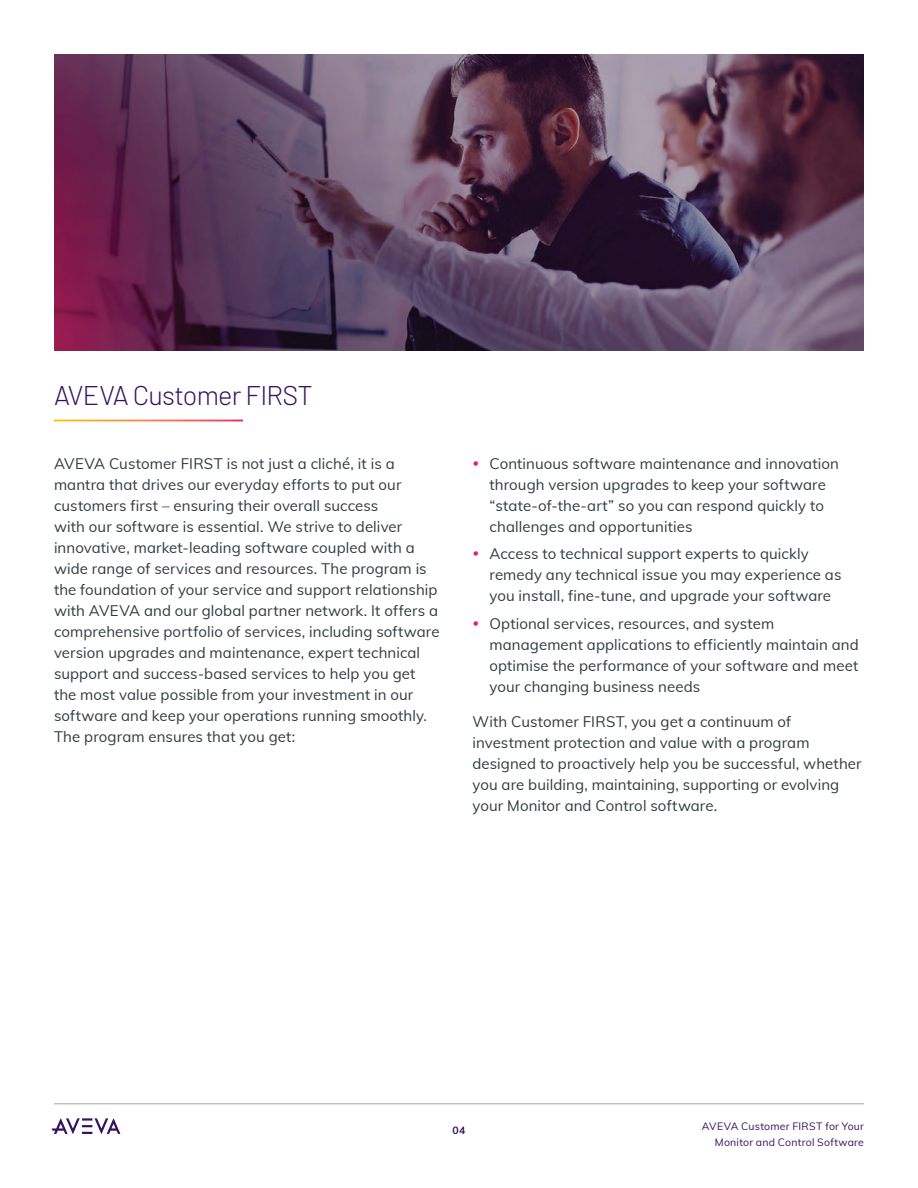
<style>
.page{position:relative;width:918px;height:1188px;background:#fff}
.page>*{position:absolute;margin:0;border:0;box-sizing:border-box;transform-origin:0 0}
.H3_Internal_Pages{font:300 27px "Barlow";letter-spacing:-.025em;color:#371260}
.Body_Copy{font:15px/21px "Muli";letter-spacing:.005em;color:#2f3b41}
.t1{font:10.5px/16.5px "Muli";letter-spacing:.02em;color:#371260;text-align:right}
.t2{font:700 10.5px "Muli";color:#371260}
</style>
<div class="page">
<hr style="left:54px;top:1104px;width:810px;height:1px;background:#a3a7a9">
<svg style="left:52px;top:1118px;width:68px;height:16px"></svg>
<img style="left:54px;top:54px;width:810px;height:297px">
<p class="H3_Internal_Pages" style="left:54px;top:379px;width:260px">AVEVA Customer FIRST</p>
<p class="Body_Copy" style="left:54px;top:452px;width:387px">AVEVA Customer FIRST is not just a cliché, it is a mantra that drives our everyday efforts to put our customers first – ensuring their overall success<br>with our software is essential. We strive to deliver innovative, market-leading software coupled with a wide range of services and resources. The program is the foundation of your service and support relationship with AVEVA and our global partner network. It offers a comprehensive portfolio of services, including software version upgrades and maintenance, expert technical support and success-based services to help you get the most value possible from your investment in our software and keep your operations running smoothly.<br>The program ensures that you get:</p>
<p class="Body_Copy" style="left:490px;top:452px;width:351px">Continuous software maintenance and innovation through version upgrades to keep your software “state-of-the-art” so you can respond quickly to challenges and opportunities</p>
<p class="Body_Copy" style="left:490px;top:543px;width:353px">Access to technical support experts to quickly remedy any technical issue you may experience as you install, fine-tune, and upgrade your software</p>
<p class="Body_Copy" style="left:490px;top:613px;width:371px">Optional services, resources, and system management applications to efficiently maintain and optimise the performance of your software and meet your changing business needs</p>
<p class="Body_Copy" style="left:472px;top:710px;width:391px">With Customer FIRST, you get a continuum of investment protection and value with a program designed to proactively help you be successful, whether you are building, maintaining, supporting or evolving your Monitor and Control software.</p>
<p class="t2" style="left:453px;top:1123px;width:14px">04</p>
<p class="t1" style="left:702px;top:1117px;width:164px">AVEVA Customer FIRST for Your<br>Monitor and Control Software</p>
</div>
